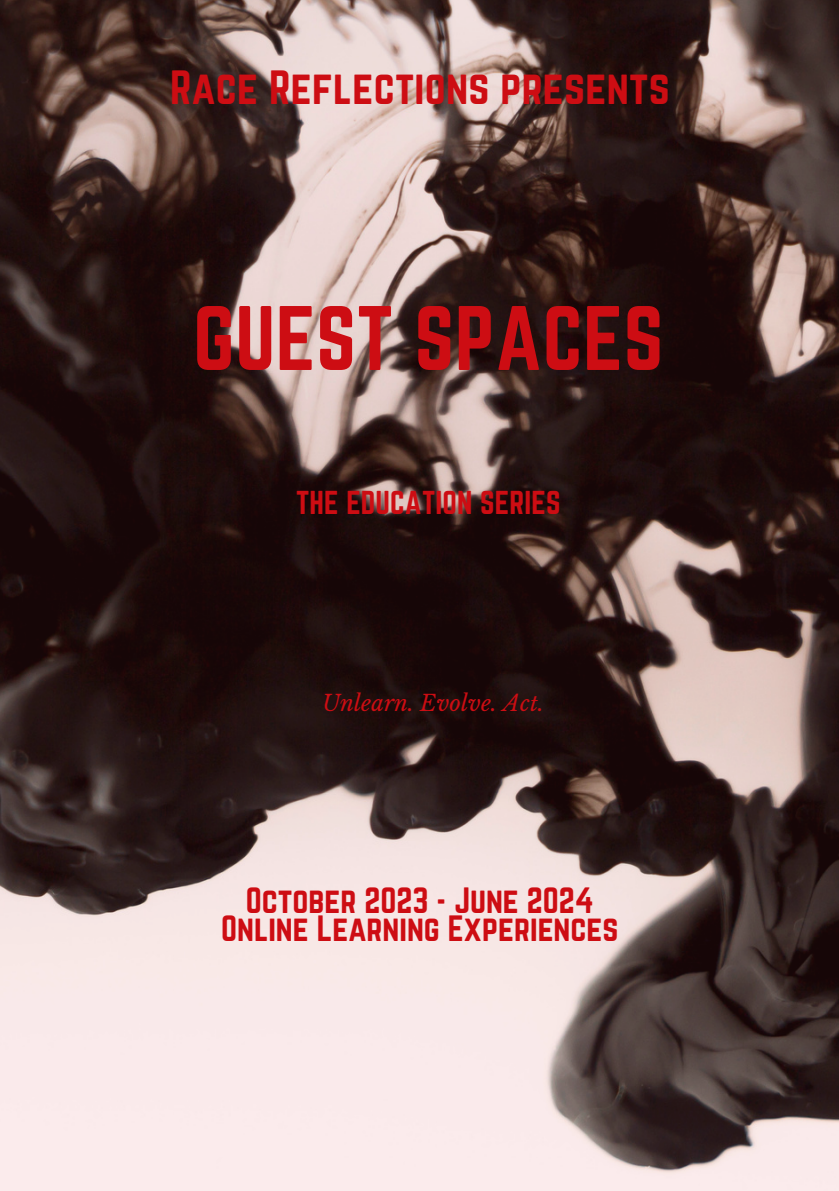
<style>
.page{position:relative;width:839px;height:1191px;background:#fff}
.page>*{position:absolute;margin:0;border:0;box-sizing:border-box;transform-origin:0 0}
.t1{font:80px "Norwester";letter-spacing:.005em;color:#cd0d13}
.t2{font:42px "Norwester";letter-spacing:.005em;color:#cd0d13}
.t3{font:32px "Norwester";color:#cd0d13}
.t4{font:29px "Norwester";letter-spacing:.005em;color:#cd0d13}
.t5{font:italic 22px "Libre Baskerville";letter-spacing:.005em;color:#cd0d13}
</style>
<div class="page">
<img style="left:0;top:0;width:838px;height:1191px">
<p class="t2" style="left:170px;top:62px;width:501px">Race Reflections presents</p>
<p class="t1" style="left:193px;top:290px;width:472px">GUEST SPACES</p>
<p class="t4" style="left:296px;top:485px;width:266px">THE EDUCATION SERIES</p>
<p class="t5" style="left:322px;top:690px;width:223px">Unlearn. Evolve. Act.</p>
<p class="t3" style="left:246px;top:881px;width:350px">October 2023 - June 2024</p>
<p class="t3" style="left:221px;top:909px;width:399px">Online Learning Experiences</p>
</div>
